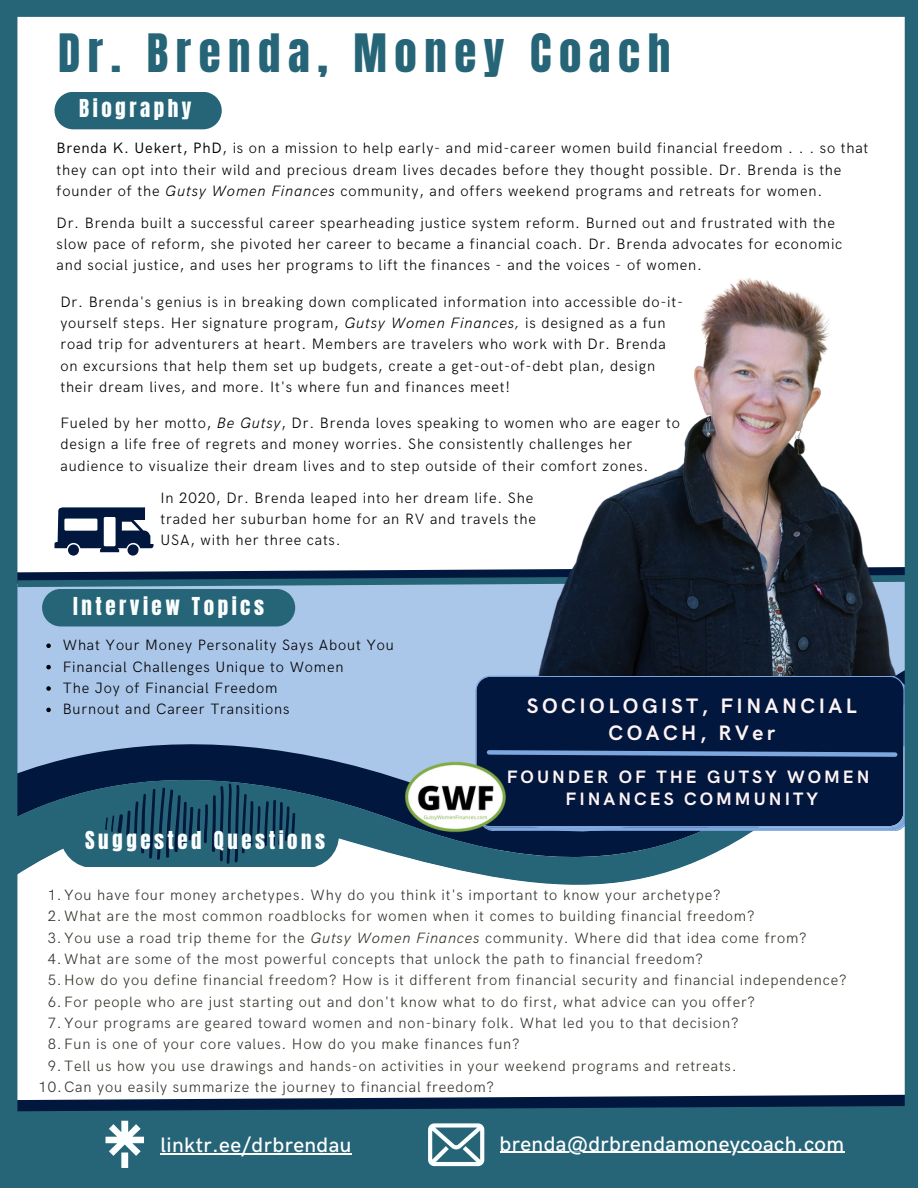
<style>
.page{position:relative;width:918px;height:1188px;background:#fff}
.page>*{position:absolute;margin:0;border:0;box-sizing:border-box;transform-origin:0 0}
.t1{font:45px "Anton";letter-spacing:.165em;color:#266577}
.t2{font:500 21px "HK Grotesk";letter-spacing:.02em;color:#fff}
.t3{font:21px "Anton";letter-spacing:.165em;color:#fcffff}
.t4{font:700 21px/27px "HK Grotesk";letter-spacing:.165em;color:#fff4f5;text-align:center}
.t5{font:700 18px/22.5px "HK Grotesk";letter-spacing:.17em;color:#fff4f5;text-align:center}
.t6{font:300 15px/21.3px "HK Grotesk";letter-spacing:.055em;color:#000}
.t7{font:300 15px "HK Grotesk";letter-spacing:.055em;color:#32332a}
.s1{font-weight:400}
.s2{font-style:italic}
</style>
<div class="page">
<div style="left:17px;top:626px;width:514px;height:26px;background:#aac6e9"></div>
<div style="left:17px;top:652px;width:514px;height:31px;background:#aac6e9"></div>
<div style="left:17px;top:683px;width:458px;height:46px;background:#aac6e9"></div>
<svg style="left:17px;top:729px;width:888px;height:360px"></svg>
<div style="left:475px;top:676px;width:430px;height:155px;background:#02173e"></div>
<img style="left:404px;top:745px;width:103px;height:104px">
<div style="left:17px;top:0;width:901px;height:17px;background:#266577"></div>
<svg style="left:485px;top:748px;width:415px;height:11px;background:#33517e"></svg>
<div style="left:0;top:1106px;width:918px;height:82px;background:#266577"></div>
<div style="left:55px;top:92px;width:167px;height:37px;background:#266577"></div>
<svg style="left:17px;top:1089px;width:888px;height:79px"></svg>
<div style="left:905px;top:0;width:13px;height:1188px;background:#266577"></div>
<div style="left:0;top:0;width:17px;height:1188px;background:#266577"></div>
<svg style="left:60px;top:783px;width:279px;height:84px;background:#22586e"></svg>
<hr style="left:500px;top:1152px;width:345px;height:1px;background:#fff">
<svg style="left:46px;top:644px;width:5px;height:4px"></svg>
<svg style="left:46px;top:665px;width:5px;height:4px"></svg>
<svg style="left:46px;top:686px;width:5px;height:5px"></svg>
<svg style="left:46px;top:708px;width:5px;height:4px"></svg>
<hr style="left:161px;top:1153px;width:191px;height:2px;background:#fff">
<svg style="left:17px;top:507px;width:514px;height:119px"></svg>
<img style="left:531px;top:129px;width:374px;height:547px">
<h1 class="t1" style="left:58px;top:21px;width:614px">Dr. Brenda, Money Coach</h1>
<h2 class="t3" style="left:79px;top:93px;width:114px">Biography</h2>
<p class="t6" style="left:57px;top:138px;width:813px"><span class="s1">Brenda K. Uekert, PhD</span>, is on a mission to help early- and mid-career women build financial freedom . . . so that they can opt into their wild and precious dream lives decades before they thought possible. Dr. Brenda is the founder of the <span class="s2">Gutsy Women Finances</span> community, and offers weekend programs and retreats for women.</p>
<p class="t6" style="left:57px;top:213px;width:787px">Dr. Brenda built a successful career spearheading justice system reform. Burned out and frustrated with the slow pace of reform, she pivoted her career to became a financial coach. Dr. Brenda advocates for economic and social justice, and uses her programs to lift the finances - and the voices - of women.</p>
<p class="t6" style="left:60px;top:292px;width:624px">Dr. Brenda's genius is in breaking down complicated information into accessible do-it&shy;yourself steps. Her signature program, <span class="s2">Gutsy Women Finances,</span> is designed as a fun road trip for adventurers at heart. Members are travelers who work with Dr. Brenda on excursions that help them set up budgets, create a get-out-of-debt plan, design their dream lives, and more. It's where fun and finances meet!</p>
<p class="t6" style="left:60px;top:413px;width:621px">Fueled by her motto, <span class="s2">Be Gutsy</span>, Dr. Brenda loves speaking to women who are eager to design a life free of regrets and money worries. She consistently challenges her audience to visualize their dream lives and to step outside of their comfort zones.</p>
<p class="t6" style="left:161px;top:487px;width:377px">In 2020, Dr. Brenda leaped into her dream life. She traded her suburban home for an RV and travels the<br>USA, with her three cats.</p>
<h2 class="t3" style="left:73px;top:591px;width:192px">Interview Topics</h2>
<p class="t6" style="left:63px;top:635px;width:333px">What Your Money Personality Says About You Financial Challenges Unique to Women<br>The Joy of Financial Freedom<br>Burnout and Career Transitions</p>
<h2 class="t3" style="left:85px;top:825px;width:242px">Suggested Questions</h2>
<h2 class="t4" style="left:527px;top:693px;width:331px">SOCIOLOGIST, FINANCIAL<br>COACH, RVer</h2>
<p class="t5" style="left:507px;top:766px;width:364px">FOUNDER OF THE GUTSY WOMEN<br>FINANCES COMMUNITY</p>
<p class="t7" style="left:48px;top:886px;width:674px">1.You have four money archetypes. Why do you think it's important to know your archetype?</p>
<p class="t7" style="left:48px;top:908px;width:708px">2.What are the most common roadblocks for women when it comes to building financial freedom?</p>
<p class="t7" style="left:48px;top:929px;width:760px">3.You use a road trip theme for the <span class="s2">Gutsy Women Finances</span> community. Where did that idea come from?</p>
<p class="t7" style="left:48px;top:950px;width:657px">4.What are some of the most powerful concepts that unlock the path to financial freedom?</p>
<p class="t7" style="left:48px;top:972px;width:800px">5.How do you define financial freedom? How is it different from financial security and financial independence?</p>
<p class="t7" style="left:48px;top:993px;width:709px">6.For people who are just starting out and don't know what to do first, what advice can you offer?</p>
<p class="t7" style="left:48px;top:1015px;width:692px">7.Your programs are geared toward women and non-binary folk. What led you to that decision?</p>
<p class="t7" style="left:48px;top:1036px;width:473px">8.Fun is one of your core values. How do you make finances fun?</p>
<p class="t7" style="left:48px;top:1057px;width:690px">9.Tell us how you use drawings and hands-on activities in your weekend programs and retreats.</p>
<p class="t7" style="left:39px;top:1079px;width:457px">10.Can you easily summarize the journey to financial freedom?</p>
<h2 class="t2" style="left:161px;top:1133px;width:193px">linktr.ee/drbrendau</h2>
<h2 class="t2" style="left:500px;top:1132px;width:346px">brenda@drbrendamoneycoach.com</h2>
</div>
